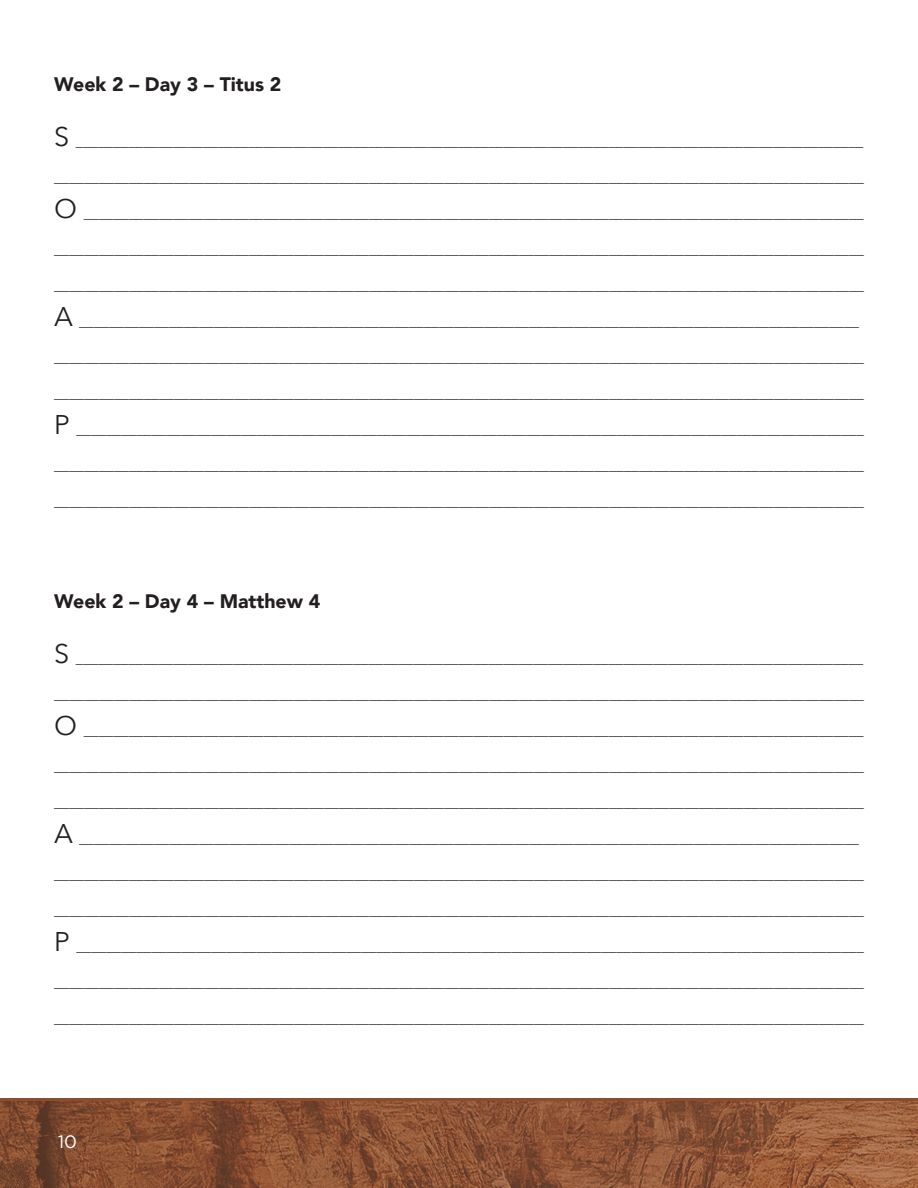
<style>
.page{position:relative;width:918px;height:1188px;background:#fff}
.page>*{position:absolute;margin:0;border:0;box-sizing:border-box;transform-origin:0 0}
.t1{font:900 19.5px "Avenir";color:#231f20}
.t2{font:18px "Gotham";color:#fff}
.t3{font:15px "Avenir Next";color:#231f20}
.s1{font-size:27px}
</style>
<div class="page">
<div style="left:0;top:1098px;width:918px;height:90px;background:linear-gradient(to right,#8b4d2c,#8b4d2c)"></div>
<img style="left:0;top:1102px;width:918px;height:86px">
<p class="t1" style="left:54px;top:67px;width:229px">Week 2 – Day 3 – Titus 2</p>
<p class="t3" style="left:54px;top:128px;width:811px"><span class="s1">S</span> _________________________________________________________________________________________________________</p>
<p class="t3" style="left:54px;top:164px;width:811px">____________________________________________________________________________________________________________</p>
<p class="t3" style="left:54px;top:200px;width:811px"><span class="s1">O</span> ________________________________________________________________________________________________________</p>
<p class="t3" style="left:54px;top:236px;width:811px">____________________________________________________________________________________________________________</p>
<p class="t3" style="left:54px;top:272px;width:811px">____________________________________________________________________________________________________________</p>
<p class="t3" style="left:54px;top:308px;width:807px"><span class="s1">A</span> ________________________________________________________________________________________________________</p>
<p class="t3" style="left:54px;top:344px;width:811px">____________________________________________________________________________________________________________</p>
<p class="t3" style="left:54px;top:380px;width:811px">____________________________________________________________________________________________________________</p>
<p class="t3" style="left:54px;top:416px;width:811px"><span class="s1">P</span> _________________________________________________________________________________________________________</p>
<p class="t3" style="left:54px;top:452px;width:811px">____________________________________________________________________________________________________________</p>
<p class="t3" style="left:54px;top:488px;width:811px">____________________________________________________________________________________________________________</p>
<p class="t1" style="left:54px;top:585px;width:268px">Week 2 – Day 4 – Matthew 4</p>
<p class="t3" style="left:54px;top:645px;width:811px"><span class="s1">S</span> _________________________________________________________________________________________________________</p>
<p class="t3" style="left:54px;top:681px;width:811px">____________________________________________________________________________________________________________</p>
<p class="t3" style="left:54px;top:717px;width:811px"><span class="s1">O</span> ________________________________________________________________________________________________________</p>
<p class="t3" style="left:54px;top:753px;width:811px">____________________________________________________________________________________________________________</p>
<p class="t3" style="left:54px;top:789px;width:811px">____________________________________________________________________________________________________________</p>
<p class="t3" style="left:54px;top:825px;width:807px"><span class="s1">A</span> ________________________________________________________________________________________________________</p>
<p class="t3" style="left:54px;top:861px;width:811px">____________________________________________________________________________________________________________</p>
<p class="t3" style="left:54px;top:897px;width:811px">____________________________________________________________________________________________________________</p>
<p class="t3" style="left:54px;top:933px;width:811px"><span class="s1">P</span> _________________________________________________________________________________________________________</p>
<p class="t3" style="left:54px;top:969px;width:811px">____________________________________________________________________________________________________________</p>
<p class="t3" style="left:54px;top:1005px;width:811px">____________________________________________________________________________________________________________</p>
<p class="t2" style="left:58px;top:1131px;width:21px">10</p>
</div>
